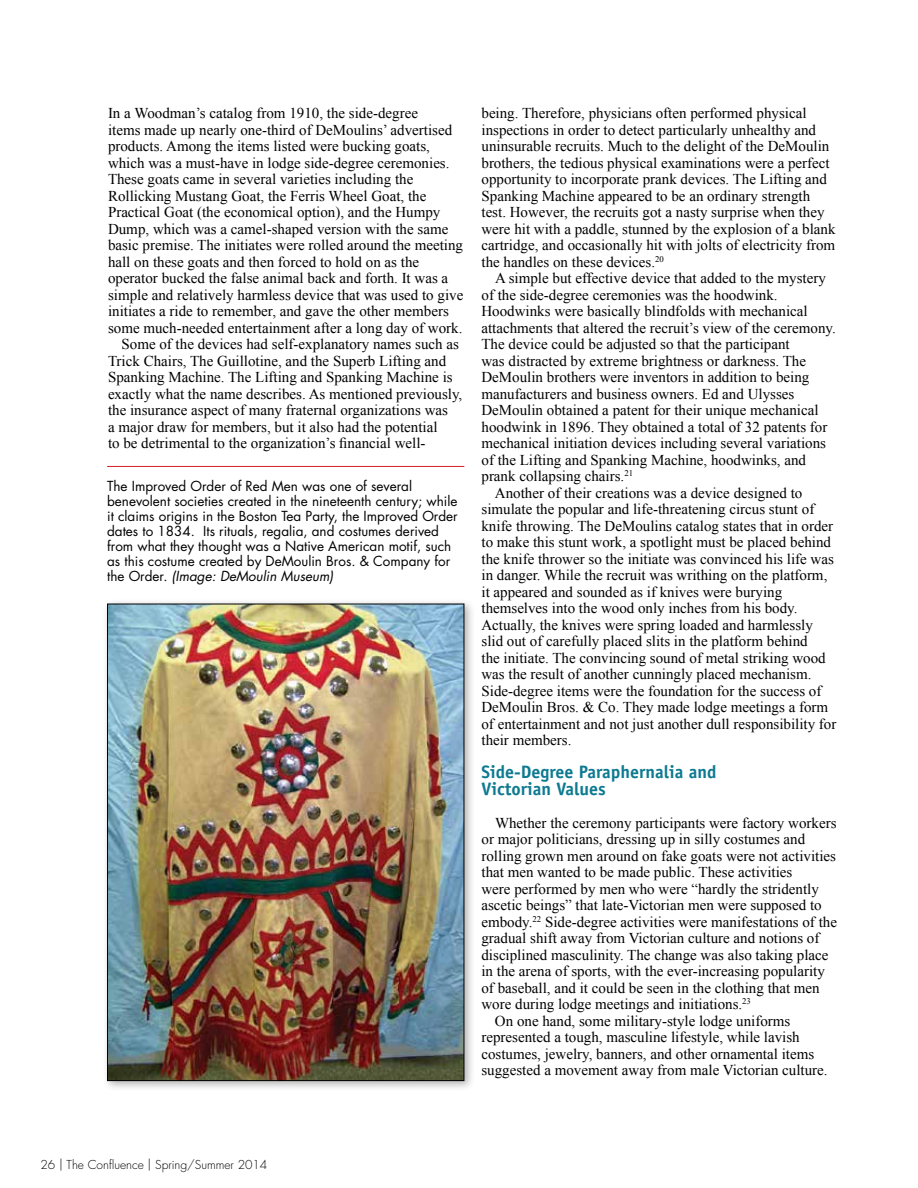
<style>
.page{position:relative;width:918px;height:1188px;background:#fff}
.page>*{position:absolute;margin:0;border:0;box-sizing:border-box;transform-origin:0 0}
.t1{font:700 18px/16.5px "Officina Sans Std";color:#0e7a91}
.t2{font:15px/16.5px "Times New Roman";color:#000}
.t3{font:13.5px/15px "Futura Std";color:#000}
.t4{font:300 12px "Futura Std";color:#000}
.s1{font-style:italic}
</style>
<div class="page">
<div style="left:102px;top:599px;width:374px;height:493px;background:#000;opacity:.3"></div>
<img style="left:109px;top:606px;width:353px;height:473px">
<hr style="left:107px;top:466px;width:357px;height:1px;background:#d42027">
<p class="t2" style="left:108px;top:105px;width:312px">In a Woodman’s catalog from 1910, the side-degree</p>
<p class="t2" style="left:108px;top:121px;width:346px">items made up nearly one-third of DeMoulins’ advertised</p>
<p class="t2" style="left:108px;top:138px;width:324px">products. Among the items listed were bucking goats,</p>
<p class="t2" style="left:108px;top:154px;width:343px">which was a must-have in lodge side-degree ceremonies.</p>
<p class="t2" style="left:108px;top:171px;width:307px">These goats came in several varieties including the</p>
<p class="t2" style="left:108px;top:187px;width:320px">Rollicking Mustang Goat, the Ferris Wheel Goat, the</p>
<p class="t2" style="left:108px;top:204px;width:334px">Practical Goat (the economical option), and the Humpy</p>
<p class="t2" style="left:108px;top:220px;width:342px">Dump, which was a camel-shaped version with the same</p>
<p class="t2" style="left:108px;top:237px;width:357px">basic premise. The initiates were rolled around the meeting</p>
<p class="t2" style="left:108px;top:253px;width:313px">hall on these goats and then forced to hold on as the</p>
<p class="t2" style="left:108px;top:270px;width:342px">operator bucked the false animal back and forth. It was a</p>
<p class="t2" style="left:108px;top:286px;width:357px">simple and relatively harmless device that was used to give</p>
<p class="t2" style="left:108px;top:303px;width:342px">initiates a ride to remember, and gave the other members</p>
<p class="t2" style="left:108px;top:319px;width:356px">some much-needed entertainment after a long day of work.</p>
<p class="t2" style="left:122px;top:336px;width:339px">Some of the devices had self-explanatory names such as</p>
<p class="t2" style="left:108px;top:352px;width:340px">Trick Chairs, The Guillotine, and the Superb Lifting and</p>
<p class="t2" style="left:108px;top:369px;width:346px">Spanking Machine. The Lifting and Spanking Machine is</p>
<p class="t2" style="left:108px;top:385px;width:356px">exactly what the name describes. As mentioned previously,</p>
<p class="t2" style="left:108px;top:402px;width:342px">the insurance aspect of many fraternal organizations was</p>
<p class="t2" style="left:108px;top:418px;width:331px">a major draw for members, but it also had the potential</p>
<p class="t2" style="left:108px;top:435px;width:319px">to be detrimental to the organization’s financial well-</p>
<p class="t3" style="left:107px;top:479px;width:352px">The Improved Order of Red Men was one of several benevolent societies created in the nineteenth century; while it claims origins in the Boston Tea Party, the Improved Order dates to 1834. Its rituals, regalia, and costumes derived from what they thought was a Native American motif, such as this costume created by DeMoulin Bros. &amp; Company for the Order. <span class="s1">(Image: DeMoulin Museum)</span></p>
<p class="t2" style="left:482px;top:105px;width:356px">being. Therefore, physicians often performed physical inspections in order to detect particularly unhealthy and uninsurable recruits. Much to the delight of the DeMoulin brothers, the tedious physical examinations were a perfect opportunity to incorporate prank devices. The Lifting and Spanking Machine appeared to be an ordinary strength test. However, the recruits got a nasty surprise when they were hit with a paddle, stunned by the explosion of a blank cartridge, and occasionally hit with jolts of electricity from the handles on these devices.<sup>20</sup></p>
<p class="t2" style="left:495px;top:270px;width:332px">A simple but effective device that added to the mystery</p>
<p class="t2" style="left:482px;top:286px;width:298px">of the side-degree ceremonies was the hoodwink.</p>
<p class="t2" style="left:482px;top:303px;width:328px">Hoodwinks were basically blindfolds with mechanical</p>
<p class="t2" style="left:482px;top:319px;width:356px">attachments that altered the recruit’s view of the ceremony.</p>
<p class="t2" style="left:482px;top:336px;width:310px">The device could be adjusted so that the participant</p>
<p class="t2" style="left:482px;top:352px;width:326px">was distracted by extreme brightness or darkness. The</p>
<p class="t2" style="left:482px;top:369px;width:329px">DeMoulin brothers were inventors in addition to being</p>
<p class="t2" style="left:482px;top:385px;width:314px">manufacturers and business owners. Ed and Ulysses</p>
<p class="t2" style="left:482px;top:402px;width:339px">DeMoulin obtained a patent for their unique mechanical</p>
<p class="t2" style="left:482px;top:418px;width:347px">hoodwink in 1896. They obtained a total of 32 patents for</p>
<p class="t2" style="left:482px;top:435px;width:346px">mechanical initiation devices including several variations</p>
<p class="t2" style="left:482px;top:451px;width:326px">of the Lifting and Spanking Machine, hoodwinks, and</p>
<p class="t2" style="left:482px;top:468px;width:153px">prank collapsing chairs.<sup>21</sup></p>
<p class="t2" style="left:495px;top:484px;width:309px">Another of their creations was a device designed to</p>
<p class="t2" style="left:481px;top:501px;width:334px">simulate the popular and life-threatening circus stunt of</p>
<p class="t2" style="left:481px;top:517px;width:353px">knife throwing. The DeMoulins catalog states that in order</p>
<p class="t2" style="left:481px;top:534px;width:351px">to make this stunt work, a spotlight must be placed behind</p>
<p class="t2" style="left:481px;top:550px;width:354px">the knife thrower so the initiate was convinced his life was</p>
<p class="t2" style="left:481px;top:567px;width:347px">in danger. While the recruit was writhing on the platform,</p>
<p class="t2" style="left:481px;top:583px;width:302px">it appeared and sounded as if knives were burying</p>
<p class="t2" style="left:481px;top:600px;width:318px">themselves into the wood only inches from his body.</p>
<p class="t2" style="left:481px;top:616px;width:333px">Actually, the knives were spring loaded and harmlessly</p>
<p class="t2" style="left:481px;top:633px;width:328px">slid out of carefully placed slits in the platform behind</p>
<p class="t2" style="left:481px;top:649px;width:346px">the initiate. The convincing sound of metal striking wood</p>
<p class="t2" style="left:481px;top:666px;width:331px">was the result of another cunningly placed mechanism.</p>
<p class="t2" style="left:481px;top:682px;width:341px">Side-degree items were the foundation for the success of</p>
<p class="t2" style="left:481px;top:699px;width:348px">DeMoulin Bros. &amp; Co. They made lodge meetings a form</p>
<p class="t2" style="left:481px;top:715px;width:356px">of entertainment and not just another dull responsibility for</p>
<p class="t2" style="left:481px;top:732px;width:91px">their members.</p>
<p class="t1" style="left:482px;top:764px;width:237px">Side-Degree Paraphernalia and<br>Victorian Values</p>
<p class="t2" style="left:495px;top:814px;width:343px">Whether the ceremony participants were factory workers</p>
<p class="t2" style="left:482px;top:831px;width:325px">or major politicians, dressing up in silly costumes and</p>
<p class="t2" style="left:482px;top:847px;width:356px">rolling grown men around on fake goats were not activities</p>
<p class="t2" style="left:482px;top:864px;width:312px">that men wanted to be made public. These activities</p>
<p class="t2" style="left:482px;top:880px;width:339px">were performed by men who were “hardly the stridently</p>
<p class="t2" style="left:482px;top:897px;width:342px">ascetic beings” that late-Victorian men were supposed to</p>
<p class="t2" style="left:482px;top:913px;width:357px">embody.<sup>22</sup> Side-degree activities were manifestations of the</p>
<p class="t2" style="left:481px;top:930px;width:339px">gradual shift away from Victorian culture and notions of</p>
<p class="t2" style="left:481px;top:946px;width:349px">disciplined masculinity. The change was also taking place</p>
<p class="t2" style="left:481px;top:963px;width:345px">in the arena of sports, with the ever-increasing popularity</p>
<p class="t2" style="left:481px;top:979px;width:340px">of baseball, and it could be seen in the clothing that men</p>
<p class="t2" style="left:481px;top:996px;width:271px">wore during lodge meetings and initiations.<sup>23</sup></p>
<p class="t2" style="left:495px;top:1012px;width:297px">On one hand, some military-style lodge uniforms</p>
<p class="t2" style="left:481px;top:1029px;width:320px">represented a tough, masculine lifestyle, while lavish</p>
<p class="t2" style="left:481px;top:1045px;width:334px">costumes, jewelry, banners, and other ornamental items</p>
<p class="t2" style="left:481px;top:1062px;width:348px">suggested a movement away from male Victorian culture.</p>
<p class="t4" style="left:40px;top:1157px;width:228px">26 | The Confluence | Spring/Summer 2014</p>
</div>
